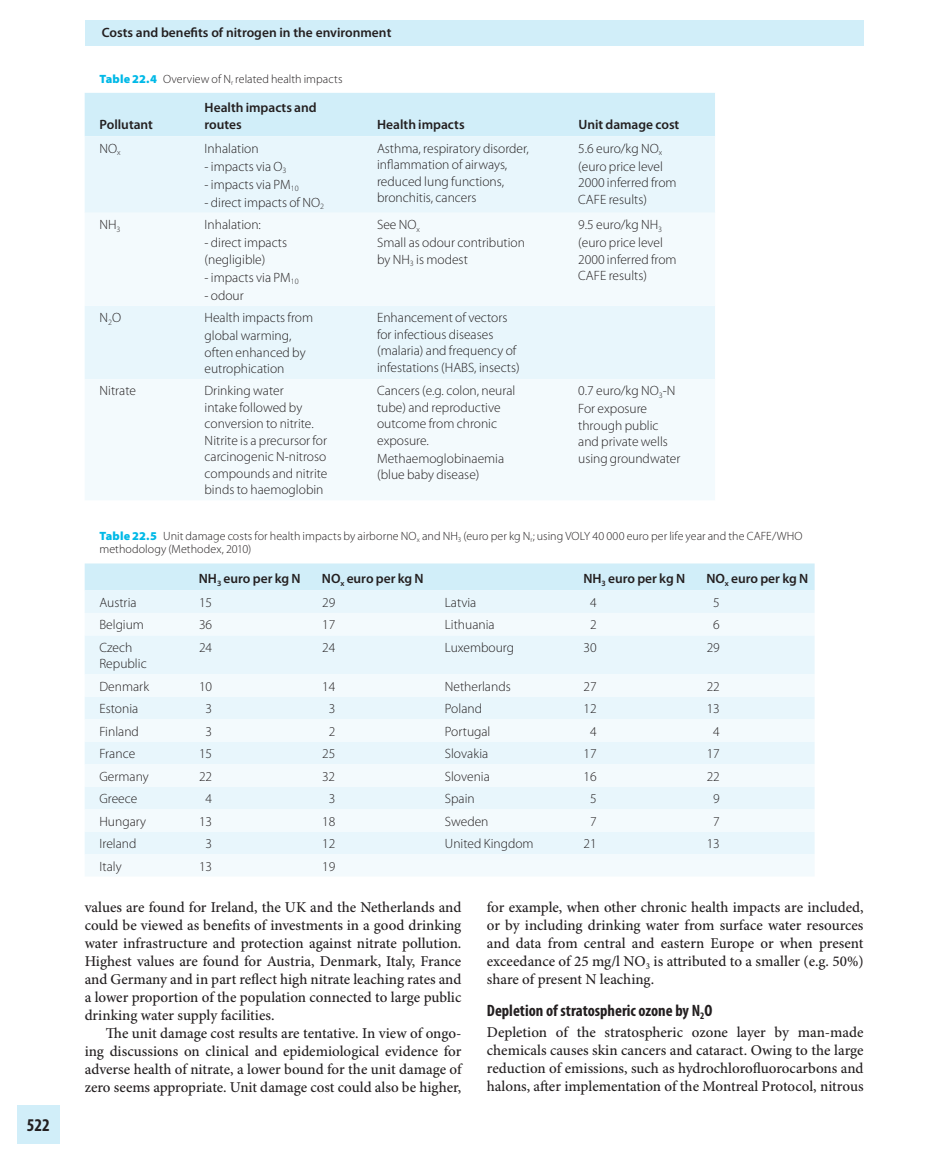
<style>
.page{position:relative;width:932px;height:1173px;background:#fff}
.page>*{position:absolute;margin:0;border:0;box-sizing:border-box;transform-origin:0 0}
.t1{font:700 condensed 18px "Myriad Pro";color:#231f20}
.t2{font:700 condensed 16.5px "Myriad Pro";color:#231f20}
.t3{font:500 15px/18px "Minion Pro";color:#231f20;text-align:justify}
.t4{font:300 13.5px/16.5px "Myriad Pro";color:#231f20}
.t5{font:600 13.5px/16.5px "Myriad Pro";color:#231f20}
.t6{font:300 12px/13.5px "Myriad Pro";letter-spacing:.005em;color:#231f20}
.s1{font-weight:900;color:#00b9e7}
</style>
<div class="page">
<div style="left:85px;top:21px;width:778px;height:25px;background:#d1eef9"></div>
<div style="left:17px;top:1105px;width:43px;height:38px;background:#d1eef9"></div>
<div style="left:85px;top:93px;width:630px;height:43px;background:#d1eef9"></div>
<div style="left:85px;top:136px;width:630px;height:243px;background:#e8f6fc"></div>
<div style="left:85px;top:213px;width:630px;height:93px;background:#f3fafd"></div>
<div style="left:85px;top:379px;width:630px;height:121px;background:#f3fafd"></div>
<div style="left:85px;top:563px;width:729px;height:27px;background:#d1eef9"></div>
<div style="left:85px;top:590px;width:729px;height:264px;background:#e8f6fc"></div>
<svg style="left:85px;top:613px;width:729px;height:219px;fill:#f3fafd"></svg>
<div style="left:85px;top:854px;width:729px;height:22px;background:#f3fafd"></div>
<h1 class="t1" style="left:27px;top:1118px;width:25px">522</h1>
<p class="t5" style="left:102px;top:25px;width:291px">Costs and benefits of nitrogen in the environment</p>
<p class="t6" style="left:99px;top:73px;width:244px"><span class="s1">Table 22.4</span> Overview of N <sub>r</sub> related health impacts</p>
<p class="t5" style="left:100px;top:117px;width:55px">Pollutant</p>
<p class="t5" style="left:205px;top:101px;width:114px">Health impacts and routes</p>
<p class="t4" style="left:99px;top:141px;width:23px">NO <sub>x</sub></p>
<p class="t4" style="left:204px;top:141px;width:56px">Inhalation</p>
<p class="t4" style="left:204px;top:159px;width:84px">- impacts via O <sub>3</sub></p>
<p class="t4" style="left:204px;top:177px;width:96px">- impacts via PM <sub>10</sub></p>
<p class="t4" style="left:204px;top:195px;width:121px">- direct impacts of NO <sub>2</sub></p>
<p class="t4" style="left:99px;top:218px;width:23px">NH <sub>3</sub></p>
<p class="t4" style="left:204px;top:218px;width:58px">Inhalation:</p>
<p class="t4" style="left:204px;top:236px;width:84px">- direct impacts (negligible)</p>
<p class="t4" style="left:204px;top:270px;width:96px">- impacts via PM <sub>10</sub></p>
<p class="t4" style="left:204px;top:288px;width:41px">- odour</p>
<p class="t4" style="left:99px;top:311px;width:23px">N <sub>2</sub> O</p>
<p class="t4" style="left:204px;top:310px;width:110px;line-height:18px">Health impacts from global warming,</p>
<p class="t4" style="left:204px;top:345px;width:103px">often enhanced by eutrophication</p>
<p class="t5" style="left:377px;top:117px;width:89px">Health impacts</p>
<p class="t5" style="left:578px;top:117px;width:103px">Unit damage cost</p>
<p class="t4" style="left:377px;top:141px;width:153px">Asthma, respiratory disorder, inflammation of airways, reduced lung functions, bronchitis, cancers</p>
<p class="t4" style="left:578px;top:140px;width:86px;line-height:18px">5.6 euro/kg NO <sub>x </sub>(euro price level</p>
<p class="t4" style="left:578px;top:176px;width:100px">2000 inferred from<br>CAFE results)</p>
<p class="t4" style="left:377px;top:217px;width:149px;line-height:18px">See NO <sub>x<br></sub>Small as odour contribution</p>
<p class="t4" style="left:377px;top:252px;width:92px">by NH <sub>3</sub> is modest</p>
<p class="t4" style="left:377px;top:311px;width:144px">Enhancement of vectors for infectious diseases (malaria) and frequency of infestations (HABS, insects)</p>
<p class="t4" style="left:578px;top:217px;width:86px;line-height:18px">9.5 euro/kg NH <sub>3 </sub>(euro price level</p>
<p class="t4" style="left:578px;top:252px;width:100px">2000 inferred from<br>CAFE results)</p>
<p class="t4" style="left:99px;top:384px;width:38px">Nitrate</p>
<p class="t4" style="left:204px;top:384px;width:124px">Drinking water<br>intake followed by conversion to nitrite.<br>Nitrite is a precursor for carcinogenic N-nitroso compounds and nitrite binds to haemoglobin</p>
<p class="t4" style="left:377px;top:384px;width:140px">Cancers (e.g. colon, neural tube) and reproductive outcome from chronic exposure.</p>
<p class="t4" style="left:377px;top:451px;width:129px">Methaemoglobinaemia (blue baby disease)</p>
<p class="t4" style="left:578px;top:383px;width:99px;line-height:18px">0.7 euro/kg NO <sub>3</sub> -N<br>For exposure</p>
<p class="t4" style="left:578px;top:418px;width:104px">through public and private wells using groundwater</p>
<p class="t6" style="left:99px;top:530px;width:704px"><span class="s1">Table 22.5</span> Unit damage costs for health impacts by airborne NO <sub>x</sub> and NH <sub>3</sub> (euro per kg N <sub>r</sub> ; using VOLY 40 000 euro per life year and the CAFE/WHO methodology (Methodex, 2010 )</p>
<p class="t5" style="left:199px;top:571px;width:103px">NH <sub>3</sub> euro per kg N</p>
<p class="t5" style="left:322px;top:571px;width:103px">NO <sub>x</sub> euro per kg N</p>
<p class="t5" style="left:583px;top:571px;width:103px">NH <sub>3</sub> euro per kg N</p>
<p class="t5" style="left:706px;top:571px;width:103px">NO <sub>x</sub> euro per kg N</p>
<p class="t4" style="left:99px;top:595px;width:39px">Austria</p>
<p class="t4" style="left:199px;top:595px;width:15px">15</p>
<p class="t4" style="left:322px;top:595px;width:15px">29</p>
<p class="t4" style="left:445px;top:595px;width:33px">Latvia</p>
<p class="t4" style="left:590px;top:595px;width:8px">4</p>
<p class="t4" style="left:713px;top:595px;width:8px">5</p>
<p class="t4" style="left:99px;top:618px;width:46px">Belgium</p>
<p class="t4" style="left:199px;top:618px;width:15px">36</p>
<p class="t4" style="left:322px;top:618px;width:15px">17</p>
<p class="t4" style="left:445px;top:618px;width:51px">Lithuania</p>
<p class="t4" style="left:590px;top:618px;width:8px">2</p>
<p class="t4" style="left:713px;top:618px;width:8px">6</p>
<p class="t4" style="left:99px;top:640px;width:49px">Czech<br>Republic</p>
<p class="t4" style="left:199px;top:640px;width:15px">24</p>
<p class="t4" style="left:322px;top:640px;width:15px">24</p>
<p class="t4" style="left:445px;top:640px;width:71px">Luxembourg</p>
<p class="t4" style="left:583px;top:640px;width:15px">30</p>
<p class="t4" style="left:706px;top:640px;width:15px">29</p>
<p class="t4" style="left:99px;top:679px;width:51px">Denmark</p>
<p class="t4" style="left:199px;top:679px;width:15px">10</p>
<p class="t4" style="left:322px;top:679px;width:15px">14</p>
<p class="t4" style="left:445px;top:679px;width:67px">Netherlands</p>
<p class="t4" style="left:583px;top:679px;width:15px">27</p>
<p class="t4" style="left:706px;top:679px;width:15px">22</p>
<p class="t4" style="left:99px;top:702px;width:40px">Estonia</p>
<p class="t4" style="left:206px;top:702px;width:8px">3</p>
<p class="t4" style="left:329px;top:702px;width:8px">3</p>
<p class="t4" style="left:445px;top:702px;width:39px">Poland</p>
<p class="t4" style="left:583px;top:702px;width:15px">12</p>
<p class="t4" style="left:706px;top:702px;width:15px">13</p>
<p class="t4" style="left:99px;top:724px;width:41px">Finland</p>
<p class="t4" style="left:206px;top:724px;width:8px">3</p>
<p class="t4" style="left:329px;top:724px;width:8px">2</p>
<p class="t4" style="left:445px;top:724px;width:47px">Portugal</p>
<p class="t4" style="left:590px;top:724px;width:8px">4</p>
<p class="t4" style="left:713px;top:724px;width:8px">4</p>
<p class="t4" style="left:99px;top:747px;width:37px">France</p>
<p class="t4" style="left:199px;top:747px;width:15px">15</p>
<p class="t4" style="left:322px;top:747px;width:15px">25</p>
<p class="t4" style="left:445px;top:747px;width:45px">Slovakia</p>
<p class="t4" style="left:583px;top:747px;width:15px">17</p>
<p class="t4" style="left:706px;top:747px;width:15px">17</p>
<p class="t4" style="left:99px;top:769px;width:51px">Germany</p>
<p class="t4" style="left:199px;top:769px;width:15px">22</p>
<p class="t4" style="left:322px;top:769px;width:15px">32</p>
<p class="t4" style="left:445px;top:769px;width:47px">Slovenia</p>
<p class="t4" style="left:583px;top:769px;width:15px">16</p>
<p class="t4" style="left:706px;top:769px;width:15px">22</p>
<p class="t4" style="left:99px;top:792px;width:39px">Greece</p>
<p class="t4" style="left:206px;top:792px;width:8px">4</p>
<p class="t4" style="left:329px;top:792px;width:8px">3</p>
<p class="t4" style="left:445px;top:792px;width:31px">Spain</p>
<p class="t4" style="left:590px;top:792px;width:8px">5</p>
<p class="t4" style="left:713px;top:792px;width:8px">9</p>
<p class="t4" style="left:99px;top:814px;width:48px">Hungary</p>
<p class="t4" style="left:199px;top:814px;width:15px">13</p>
<p class="t4" style="left:322px;top:814px;width:15px">18</p>
<p class="t4" style="left:445px;top:814px;width:45px">Sweden</p>
<p class="t4" style="left:590px;top:814px;width:8px">7</p>
<p class="t4" style="left:713px;top:814px;width:8px">7</p>
<p class="t4" style="left:99px;top:837px;width:39px">Ireland</p>
<p class="t4" style="left:206px;top:837px;width:8px">3</p>
<p class="t4" style="left:322px;top:837px;width:15px">12</p>
<p class="t4" style="left:445px;top:837px;width:90px">United Kingdom</p>
<p class="t4" style="left:583px;top:837px;width:15px">21</p>
<p class="t4" style="left:706px;top:837px;width:15px">13</p>
<p class="t4" style="left:99px;top:859px;width:24px">Italy</p>
<p class="t4" style="left:199px;top:859px;width:15px">13</p>
<p class="t4" style="left:322px;top:859px;width:15px">19</p>
<p class="t3" style="left:85px;top:899px;width:378px">values are found for Ireland, the UK and the Netherlands and could be viewed as benefits of investments in a good drinking water infrastructure and protection against nitrate pollution.<br>Highest values are found for Austria, Denmark, Italy, France and Germany and in part reflect high nitrate leaching rates and a lower proportion of the population connected to large public drinking water supply facilities.</p>
<p class="t3" style="left:85px;top:1025px;width:378px;text-indent:21px">The unit damage cost results are tentative. In view of ongo&shy;ing discussions on clinical and epidemiological evidence for adverse health of nitrate, a lower bound for the unit damage of zero seems appropriate. Unit damage cost could also be higher,</p>
<p class="t3" style="left:487px;top:899px;width:378px">for example, when other chronic health impacts are included, or by including drinking water from surface water resources and data from central and eastern Europe or when present exceedance of 25 mg/l NO <sub>3</sub> is attributed to a smaller (e.g. 50%) share of present N leaching.</p>
<p class="t2" style="left:487px;top:1004px;width:227px">Depletion of stratospheric ozone by N <sub>2</sub> O</p>
<p class="t3" style="left:487px;top:1024px;width:378px">Depletion of the stratospheric ozone layer by man-made chemicals causes skin cancers and cataract. Owing to the large reduction of emissions, such as hydrochlorofluorocarbons and halons, after implementation of the Montreal Protocol, nitrous</p>
</div>
